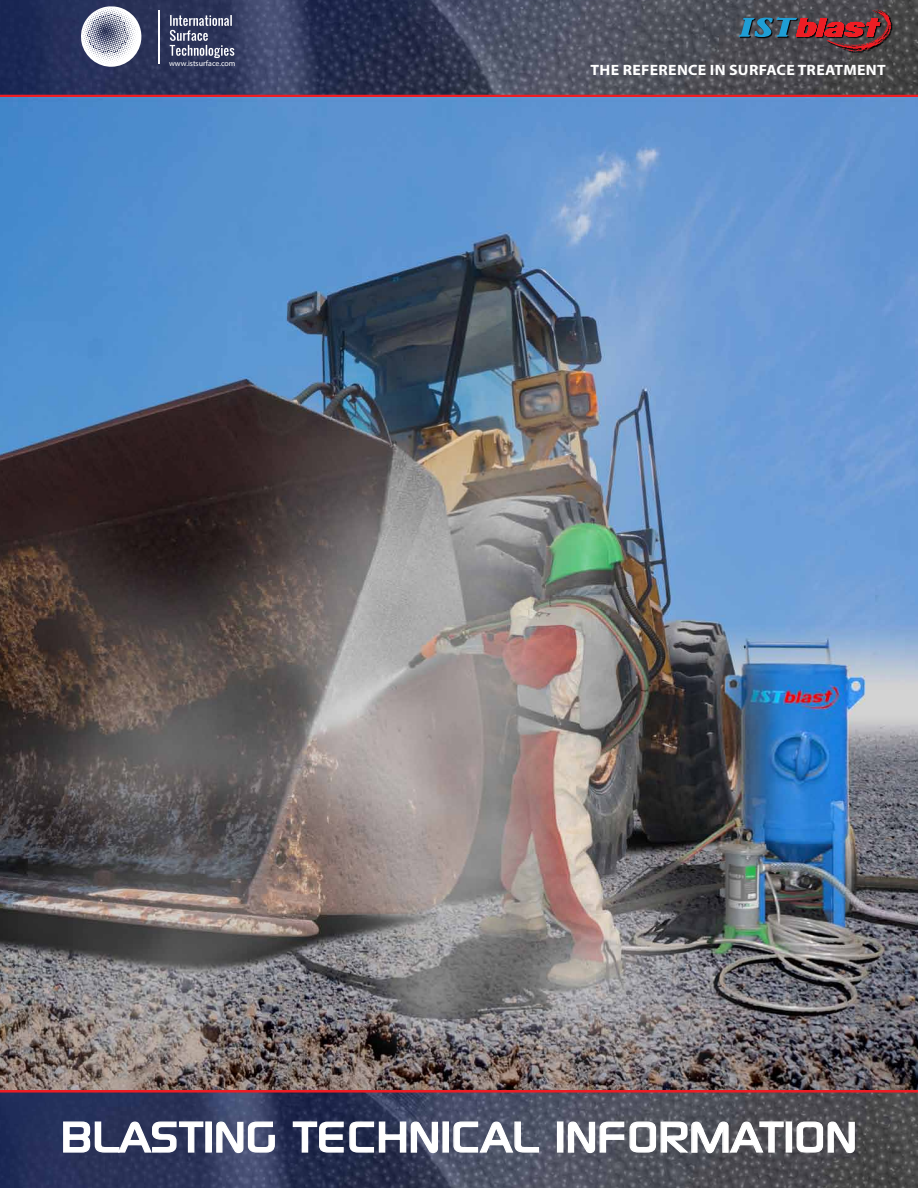
<style>
.page{position:relative;width:918px;height:1188px;background:#fff}
.page>*{position:absolute;margin:0;border:0;box-sizing:border-box;transform-origin:0 0}
.t1{font:61.05px "Sony Sketch EF";color:#fff;scale:.88 1}
.t2{font:700 15px "Myriad Pro";letter-spacing:.02em;color:#fff;scale:1.05 1}
.t3{font:7.95px "Myriad Pro";color:#fff}
</style>
<div class="page">
<img style="left:0;top:0;width:918px;height:489px">
<div style="left:740px;top:10px;width:153px;height:43px;background:#000;opacity:.97"></div>
<svg style="left:739px;top:9px;width:152px;height:42px;background:#65434c"></svg>
<hr style="left:0;top:95px;width:918px;height:3px;background:#ed1d24">
<img style="left:0;top:1093px;width:918px;height:95px">
<svg style="left:62px;top:1121px;width:142px;height:32px;background:#555c7a"></svg>
<div style="left:205px;top:1121px;width:7px;height:32px;border:1px solid #fff"></div>
<svg style="left:216px;top:1121px;width:60px;height:33px;background:#6f7592"></svg>
<svg style="left:292px;top:1121px;width:147px;height:33px;background:#555b75"></svg>
<div style="left:442px;top:1121px;width:7px;height:32px;border:1px solid #fff"></div>
<svg style="left:453px;top:1121px;width:87px;height:32px;background:#6e7385"></svg>
<div style="left:557px;top:1121px;width:6px;height:32px;border:1px solid #fff"></div>
<svg style="left:567px;top:1121px;width:217px;height:33px;background:#76787f"></svg>
<div style="left:786px;top:1121px;width:6px;height:32px;border:1px solid #fff"></div>
<svg style="left:796px;top:1121px;width:60px;height:33px;background:#76757a"></svg>
<img style="left:0;top:489px;width:918px;height:601px">
<hr style="left:0;top:1090px;width:918px;height:3px;background:#ed1d24">
<svg style="left:81px;top:6px;width:62px;height:61px"></svg>
<hr style="left:159px;top:10px;width:1px;height:54px;background:#fff">
<svg style="left:170px;top:15px;width:64px;height:43px;background:#616783"></svg>
<p class="t3" style="left:169px;top:58px;width:68px">www.istsurface.com</p>
<p class="t2" style="left:591px;top:60px;width:280px">THE REFERENCE IN SURFACE TREATMENT</p>
<h1 class="t1" style="left:61px;top:1102px;width:906px">BLASTING TECHNICAL INFORMATION</h1>
</div>
